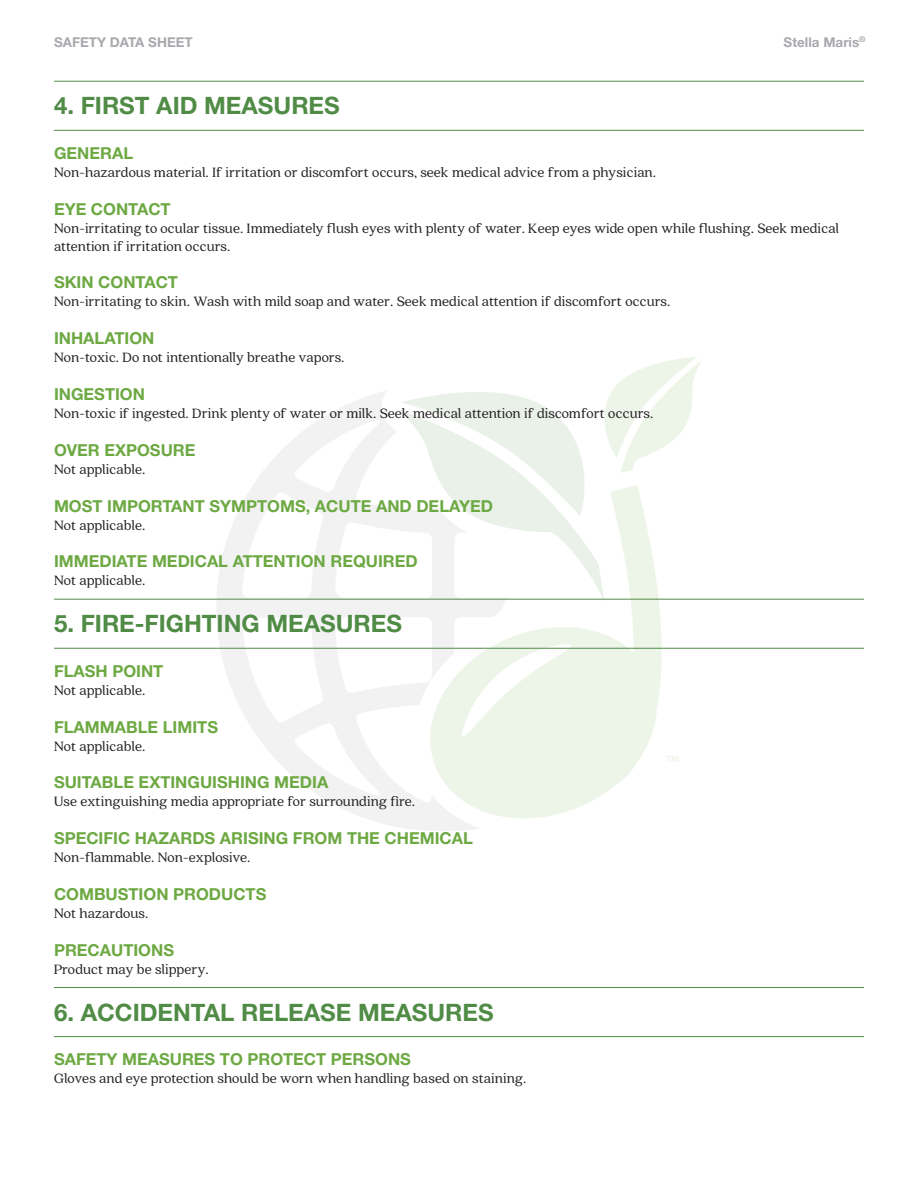
<style>
.page{position:relative;width:918px;height:1188px;background:#fff}
.page>*{position:absolute;margin:0;border:0;box-sizing:border-box;transform-origin:0 0}
.t1{font:700 24px "Helvetica Neue LT Std";color:#508c46}
.t2{font:700 16.5px "Helvetica Neue LT Std";color:#6da943}
.t3{font:15px/18px "Quincy CF";color:#231f20}
.t4{font:700 13.5px "Helvetica Neue LT Std";color:#a8a9ad}
</style>
<div class="page">
<svg style="left:216px;top:391px;width:263px;height:440px"></svg>
<svg style="left:416px;top:603px;width:249px;height:216px;fill:#edf4e8"></svg>
<svg style="left:398px;top:357px;width:304px;height:246px"></svg>
<svg style="left:666px;top:756px;width:13px;height:6px"></svg>
<hr style="left:54px;top:81px;width:810px;height:1px;background:#508c46">
<hr style="left:54px;top:130px;width:810px;height:1px;background:#508c46">
<hr style="left:54px;top:599px;width:810px;height:1px;background:#508c46">
<hr style="left:54px;top:648px;width:810px;height:1px;background:#508c46">
<hr style="left:54px;top:987px;width:810px;height:1px;background:#508c46">
<hr style="left:54px;top:1036px;width:810px;height:1px;background:#508c46">
<p class="t4" style="left:54px;top:34px;width:140px">SAFETY DATA SHEET</p>
<p class="t4" style="left:784px;top:34px;width:84px">Stella Maris<sup>®</sup></p>
<h1 class="t1" style="left:54px;top:91px;width:287px">4. FIRST AID MEASURES</h1>
<p class="t2" style="left:54px;top:143px;width:81px">GENERAL</p>
<p class="t3" style="left:54px;top:162px;width:604px">Non-hazardous material. If irritation or discomfort occurs, seek medical advice from a physician.</p>
<p class="t2" style="left:54px;top:199px;width:118px">EYE CONTACT</p>
<p class="t3" style="left:54px;top:218px;width:787px">Non-irritating to ocular tissue. Immediately flush eyes with plenty of water. Keep eyes wide open while flushing. Seek medical attention if irritation occurs.</p>
<p class="t2" style="left:54px;top:272px;width:126px">SKIN CONTACT</p>
<p class="t3" style="left:54px;top:292px;width:618px">Non-irritating to skin. Wash with mild soap and water. Seek medical attention if discomfort occurs.</p>
<p class="t2" style="left:54px;top:328px;width:102px">INHALATION</p>
<p class="t3" style="left:54px;top:348px;width:292px">Non-toxic. Do not intentionally breathe vapors.</p>
<p class="t2" style="left:54px;top:384px;width:93px">INGESTION</p>
<p class="t3" style="left:54px;top:404px;width:601px">Non-toxic if ingested. Drink plenty of water or milk. Seek medical attention if discomfort occurs.</p>
<p class="t2" style="left:54px;top:440px;width:143px">OVER EXPOSURE</p>
<p class="t3" style="left:54px;top:459px;width:93px">Not applicable.</p>
<p class="t2" style="left:54px;top:496px;width:441px">MOST IMPORTANT SYMPTOMS, ACUTE AND DELAYED</p>
<p class="t3" style="left:54px;top:515px;width:93px">Not applicable.</p>
<p class="t2" style="left:54px;top:551px;width:365px">IMMEDIATE MEDICAL ATTENTION REQUIRED</p>
<p class="t3" style="left:54px;top:571px;width:93px">Not applicable.</p>
<h1 class="t1" style="left:54px;top:609px;width:349px">5. FIRE-FIGHTING MEASURES</h1>
<p class="t2" style="left:54px;top:661px;width:111px">FLASH POINT</p>
<p class="t3" style="left:54px;top:680px;width:93px">Not applicable.</p>
<p class="t2" style="left:54px;top:716px;width:166px">FLAMMABLE LIMITS</p>
<p class="t3" style="left:54px;top:736px;width:93px">Not applicable.</p>
<p class="t2" style="left:54px;top:772px;width:276px">SUITABLE EXTINGUISHING MEDIA</p>
<p class="t3" style="left:54px;top:792px;width:363px">Use extinguishing media appropriate for surrounding fire.</p>
<p class="t2" style="left:54px;top:828px;width:420px">SPECIFIC HAZARDS ARISING FROM THE CHEMICAL</p>
<p class="t3" style="left:54px;top:848px;width:198px">Non-flammable. Non-explosive.</p>
<p class="t2" style="left:54px;top:884px;width:214px">COMBUSTION PRODUCTS</p>
<p class="t3" style="left:54px;top:904px;width:96px">Not hazardous.</p>
<p class="t2" style="left:54px;top:940px;width:122px">PRECAUTIONS</p>
<p class="t3" style="left:54px;top:959px;width:156px">Product may be slippery.</p>
<h1 class="t1" style="left:54px;top:997px;width:441px">6. ACCIDENTAL RELEASE MEASURES</h1>
<p class="t2" style="left:54px;top:1049px;width:358px">SAFETY MEASURES TO PROTECT PERSONS</p>
<p class="t3" style="left:54px;top:1069px;width:474px">Gloves and eye protection should be worn when handling based on staining.</p>
</div>
